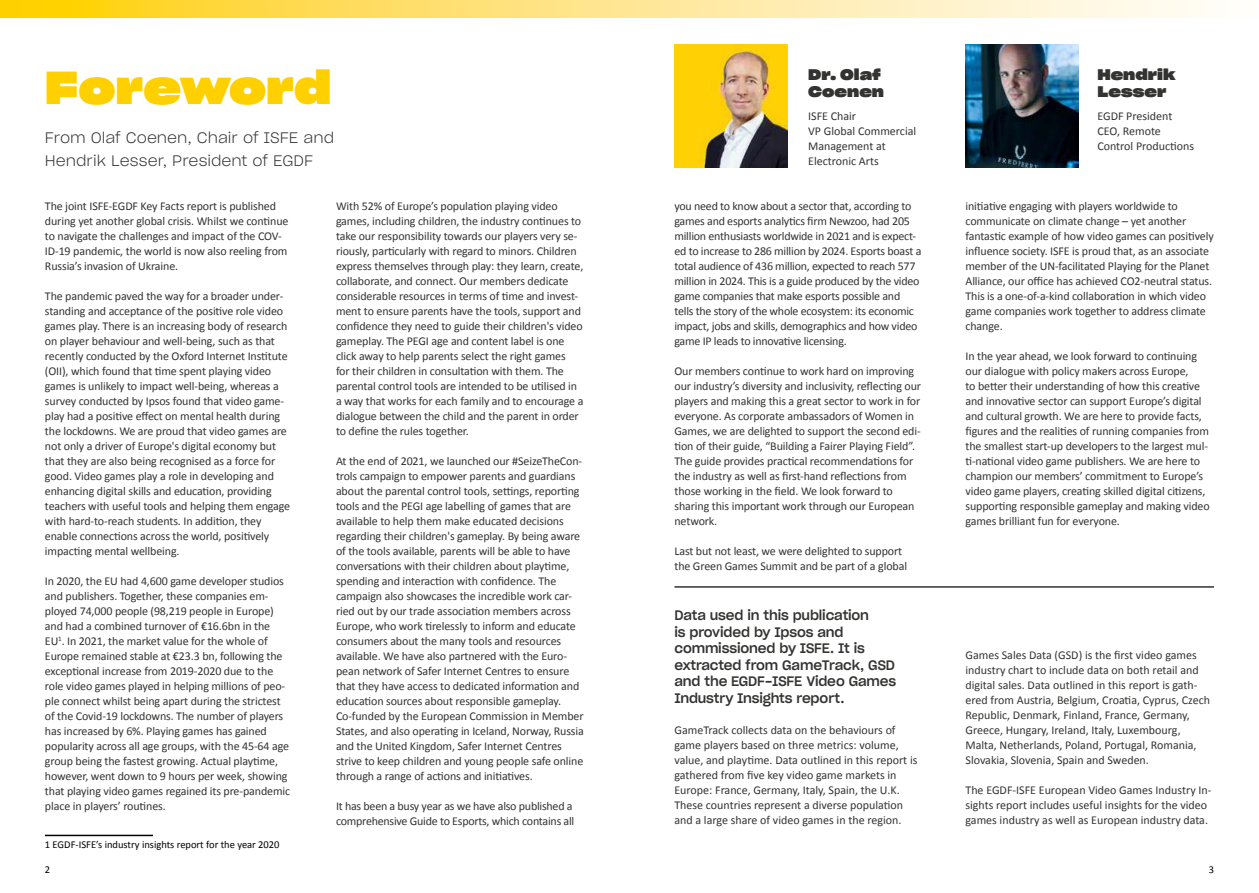
<style>
.page{position:relative;width:1259px;height:893px;background:#fff}
.page>*{position:absolute;margin:0;border:0;box-sizing:border-box;transform-origin:0 0}
.t1{font:45px "Sharp Grotesk Bold 25";letter-spacing:-.005em;color:#ffd000}
.t2{font:15px/22.5px "Sharp Grotesk Light 20";color:#333332}
.t3{font:15px/16.5px "Sharp Grotesk Bold 25";color:#333332}
.t4{font:13.5px/16.5px "Sharp Grotesk Medium 20";letter-spacing:-.01em;color:#333332}
.t5{font:12px/15px "Calibri";letter-spacing:-.01em;color:#333332}
.t6{font:10.5px "Calibri";color:#000}
</style>
<div class="page">
<hr style="left:674px;top:586px;width:540px;height:2px;background:#333332">
<img style="left:674px;top:45px;width:113px;height:122px">
<img style="left:965px;top:45px;width:113px;height:122px">
<hr style="left:45px;top:835px;width:108px;height:1px;background:#000">
<svg style="left:0;top:0;width:1207px;height:17px;background:#ffe587"></svg>
<h1 class="t1" style="left:45px;top:50px;width:288px">Foreword</h1>
<p class="t2" style="left:45px;top:126px;width:291px">From Olaf Coenen, Chair of ISFE and<br>Hendrik Lesser, President of EGDF</p>
<p class="t5" style="left:45px;top:198px;width:245px">The joint ISFE-EGDF Key Facts report is published during yet another global crisis. Whilst we continue to navigate the challenges and impact of the COV-ID-19 pandemic, the world is now also reeling from Russia’s invasion of Ukraine.</p>
<p class="t5" style="left:45px;top:288px;width:247px">The pandemic paved the way for a broader under&shy;standing and acceptance of the positive role video games play. There is an increasing body of research on player behaviour and well-being, such as that recently conducted by the Oxford Internet Institute (OII), which found that time spent playing video games is unlikely to impact well-being, whereas a survey conducted by Ipsos found that video game&shy;play had a positive effect on mental health during the lockdowns. We are proud that video games are not only a driver of Europe's digital economy but that they are also being recognised as a force for good. Video games play a role in developing and enhancing digital skills and education, providing teachers with useful tools and helping them engage with hard-to-reach students. In addition, they enable connections across the world, positively impacting mental wellbeing.</p>
<p class="t5" style="left:45px;top:573px;width:247px">In 2020, the EU had 4,600 game developer studios and publishers. Together, these companies em&shy;ployed 74,000 people (98,219 people in Europe) and had a combined turnover of €16.6bn in the EU<sup>1</sup>. In 2021, the market value for the whole of Europe remained stable at €23.3 bn, following the exceptional increase from 2019-2020 due to the role video games played in helping millions of peo&shy;ple connect whilst being apart during the strictest of the Covid-19 lockdowns. The number of players has increased by 6%. Playing games has gained popularity across all age groups, with the 45-64 age group being the fastest growing. Actual playtime, however, went down to 9 hours per week, showing that playing video games regained its pre-pandemic place in players’ routines.</p>
<p class="t6" style="left:45px;top:838px;width:236px">1 EGDF-ISFE’s industry insights report for the year 2020</p>
<p class="t5" style="left:336px;top:198px;width:249px">With 52% of Europe’s population playing video games, including children, the industry continues to take our responsibility towards our players very se&shy;riously, particularly with regard to minors. Children express themselves through play: they learn, create, collaborate, and connect. Our members dedicate considerable resources in terms of time and invest&shy;ment to ensure parents have the tools, support and confidence they need to guide their children's video gameplay. The PEGI age and content label is one click away to help parents select the right games<br>for their children in consultation with them. The parental control tools are intended to be utilised in a way that works for each family and to encourage a dialogue between the child and the parent in order to define the rules together.</p>
<p class="t5" style="left:336px;top:453px;width:249px">At the end of 2021, we launched our #SeizeTheCon&shy;trols campaign to empower parents and guardians about the parental control tools, settings, reporting tools and the PEGI age labelling of games that are available to help them make educated decisions regarding their children's gameplay. By being aware of the tools available, parents will be able to have conversations with their children about playtime, spending and interaction with confidence. The campaign also showcases the incredible work car&shy;ried out by our trade association members across Europe, who work tirelessly to inform and educate consumers about the many tools and resources available. We have also partnered with the Euro&shy;pean network of Safer Internet Centres to ensure that they have access to dedicated information and education sources about responsible gameplay.<br>Co-funded by the European Commission in Member States, and also operating in Iceland, Norway, Russia and the United Kingdom, Safer Internet Centres strive to keep children and young people safe online through a range of actions and initiatives.</p>
<p class="t5" style="left:336px;top:798px;width:240px">It has been a busy year as we have also published a comprehensive Guide to Esports, which contains all</p>
<p class="t3" style="left:808px;top:66px;width:77px">Dr. Olaf<br>Coenen</p>
<p class="t5" style="left:808px;top:109px;width:110px">ISFE Chair<br>VP Global Commercial<br>Management at<br>Electronic Arts</p>
<p class="t5" style="left:674px;top:198px;width:248px">you need to know about a sector that, according to games and esports analytics firm Newzoo, had 205 million enthusiasts worldwide in 2021 and is expect&shy;ed to increase to 286 million by 2024. Esports boast a total audience of 436 million, expected to reach 577 million in 2024. This is a guide produced by the video game companies that make esports possible and tells the story of the whole ecosystem: its economic impact, jobs and skills, demographics and how video game IP leads to innovative licensing.</p>
<p class="t5" style="left:674px;top:363px;width:248px">Our members continue to work hard on improving our industry’s diversity and inclusivity, reflecting our players and making this a great sector to work in for everyone. As corporate ambassadors of Women in Games, we are delighted to support the second edi&shy;tion of their guide, “Building a Fairer Playing Field”.<br>The guide provides practical recommendations for the industry as well as first-hand reflections from those working in the field. We look forward to sharing this important work through our European network.</p>
<p class="t5" style="left:674px;top:543px;width:234px">Last but not least, we were delighted to support the Green Games Summit and be part of a global</p>
<p class="t4" style="left:674px;top:606px;width:223px">Data used in this publication<br>is provided by Ipsos and commissioned by ISFE. It is extracted from GameTrack, GSD and the EGDF-ISFE Video Games<br>Industry Insights report.</p>
<p class="t5" style="left:674px;top:723px;width:244px">GameTrack collects data on the behaviours of game players based on three metrics: volume, value, and playtime. Data outlined in this report is gathered from five key video game markets in Europe: France, Germany, Italy, Spain, the U.K.<br>These countries represent a diverse population and a large share of video games in the region.</p>
<p class="t3" style="left:1097px;top:66px;width:79px">Hendrik<br>Lesser</p>
<p class="t5" style="left:1097px;top:109px;width:98px">EGDF President<br>CEO, Remote<br>Control Productions</p>
<p class="t5" style="left:965px;top:198px;width:250px">initiative engaging with players worldwide to communicate on climate change – yet another fantastic example of how video games can positively influence society. ISFE is proud that, as an associate member of the UN-facilitated Playing for the Planet Alliance, our office has achieved CO2-neutral status.<br>This is a one-of-a-kind collaboration in which video game companies work together to address climate change.</p>
<p class="t5" style="left:965px;top:348px;width:246px">In the year ahead, we look forward to continuing our dialogue with policy makers across Europe,<br>to better their understanding of how this creative and innovative sector can support Europe’s digital and cultural growth. We are here to provide facts, figures and the realities of running companies from the smallest start-up developers to the largest mul&shy;ti-national video game publishers. We are here to champion our members’ commitment to Europe’s video game players, creating skilled digital citizens, supporting responsible gameplay and making video games brilliant fun for everyone.</p>
<p class="t5" style="left:965px;top:648px;width:246px">Games Sales Data (GSD) is the first video games industry chart to include data on both retail and digital sales. Data outlined in this report is gath&shy;ered from Austria, Belgium, Croatia, Cyprus, Czech Republic, Denmark, Finland, France, Germany, Greece, Hungary, Ireland, Italy, Luxembourg, Malta, Netherlands, Poland, Portugal, Romania, Slovakia, Slovenia, Spain and Sweden.</p>
<p class="t5" style="left:965px;top:783px;width:247px">The EGDF-ISFE European Video Games Industry In&shy;sights report includes useful insights for the video games industry as well as European industry data.</p>
<p class="t6" style="left:45px;top:862px;width:7px">2</p>
<p class="t6" style="left:1208px;top:862px;width:7px">3</p>
</div>
